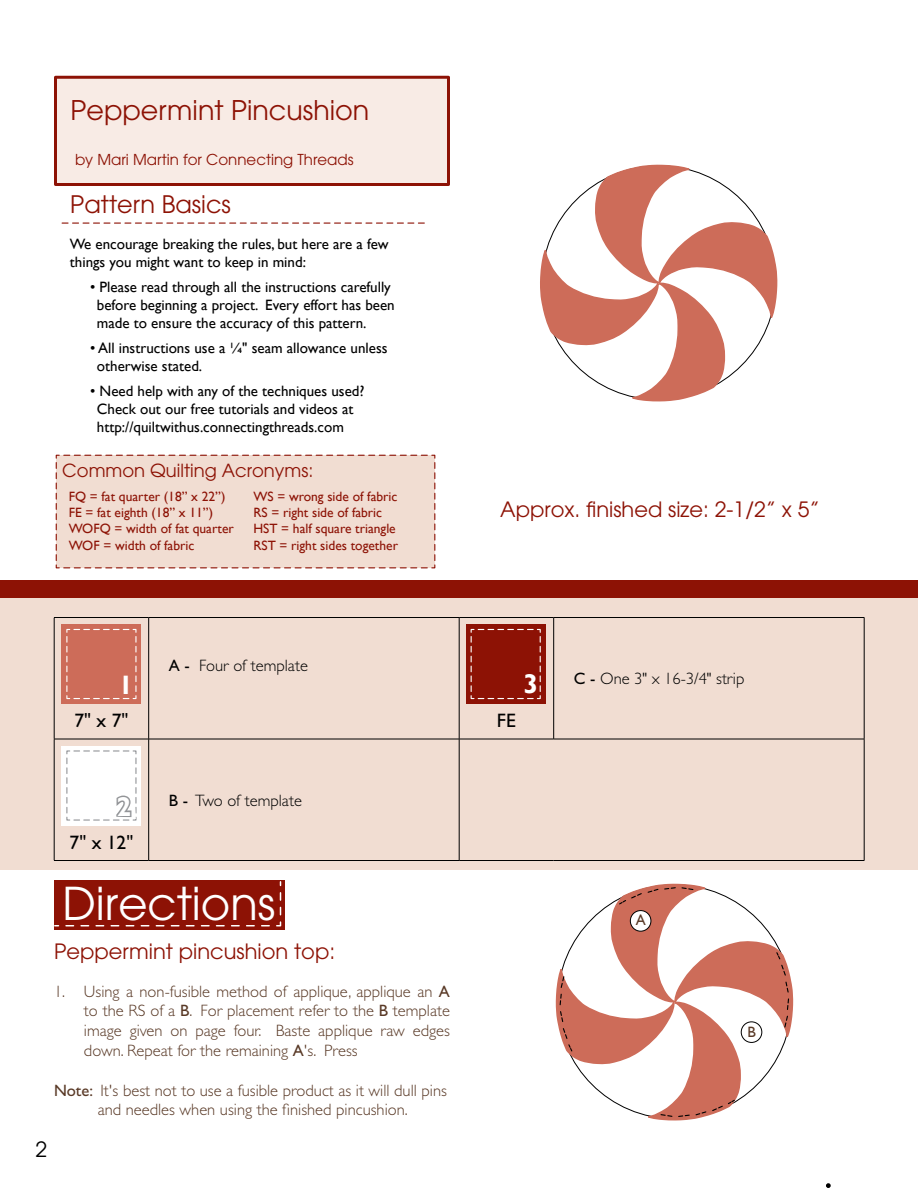
<style>
.page{position:relative;width:918px;height:1188px;background:#fff}
.page>*{position:absolute;margin:0;border:0;box-sizing:border-box;transform-origin:0 0}
.t1{font:45px "Avant Garde";color:#fff}
.t2{font:27px "Avant Garde";color:#8d1205}
.t3{font:700 27px "Gill Sans";color:#fff}
.t4{font:24px "Avant Garde";color:#8d1205}
.t5{font:21px "Avant Garde";color:#8d1205}
.t6{font:21px "Avant Garde";color:#000}
.t7{font:19.5px "Gill Sans";color:#000}
.t8{font:18px "Avant Garde";color:#8d1205}
.t9{font:300 16.5px/19.8px "Gill Sans";color:#593926;text-align:justify}
.t10{font:300 16.5px "Gill Sans";color:#000}
.t11{font:15px/18px "Gill Sans";color:#000}
.t12{font:15px "Avant Garde";color:#8d1205}
.t13{font:15px "Gill Sans";color:#593926}
.t14{font:13.5px/16.2px "Gill Sans";color:#8d1205}
.s1{font-weight:400}
</style>
<div class="page">
<div style="left:54px;top:76px;width:396px;height:110px;background:#f8ebe5;border:3px solid #8d1205"></div>
<div style="left:0;top:591px;width:918px;height:279px;background:#f1ddd2"></div>
<div style="left:0;top:580px;width:918px;height:18px;background:#8d1205"></div>
<svg style="left:62px;top:223px;width:362px;height:1px"></svg>
<hr style="left:54px;top:617px;width:95px;height:1px;background:#000">
<hr style="left:54px;top:618px;width:1px;height:121px;background:#000">
<hr style="left:149px;top:617px;width:310px;height:1px;background:#000">
<hr style="left:148px;top:618px;width:1px;height:121px;background:#000">
<hr style="left:459px;top:617px;width:95px;height:1px;background:#000">
<hr style="left:459px;top:618px;width:1px;height:121px;background:#000">
<hr style="left:554px;top:617px;width:310px;height:1px;background:#000">
<hr style="left:553px;top:618px;width:1px;height:121px;background:#000">
<hr style="left:864px;top:618px;width:1px;height:121px;background:#000">
<hr style="left:54px;top:739px;width:95px;height:1px;background:#000">
<hr style="left:54px;top:739px;width:1px;height:121px;background:#000">
<hr style="left:149px;top:739px;width:310px;height:1px;background:#000">
<hr style="left:148px;top:739px;width:1px;height:121px;background:#000">
<hr style="left:459px;top:739px;width:95px;height:1px;background:#000">
<hr style="left:459px;top:739px;width:1px;height:121px;background:#000">
<hr style="left:554px;top:739px;width:310px;height:1px;background:#000">
<hr style="left:864px;top:739px;width:1px;height:121px;background:#000">
<hr style="left:54px;top:860px;width:95px;height:1px;background:#000">
<hr style="left:149px;top:860px;width:310px;height:1px;background:#000">
<hr style="left:459px;top:860px;width:95px;height:1px;background:#000">
<hr style="left:554px;top:860px;width:310px;height:1px;background:#000">
<div style="left:62px;top:624px;width:79px;height:80px;background:#cd6c59"></div>
<svg style="left:66px;top:628px;width:71px;height:72px"></svg>
<div style="left:106px;top:675px;width:28px;height:21px;background:#cd6c59"></div>
<div style="left:466px;top:624px;width:79px;height:80px;background:#8d1205"></div>
<svg style="left:470px;top:628px;width:71px;height:72px"></svg>
<div style="left:510px;top:675px;width:28px;height:21px;background:#8d1205"></div>
<div style="left:62px;top:746px;width:79px;height:79px;background:#fff"></div>
<svg style="left:66px;top:750px;width:71px;height:71px"></svg>
<div style="left:54px;top:880px;width:231px;height:50px;background:#8d1205"></div>
<svg style="left:54px;top:881px;width:228px;height:46px"></svg>
<div style="left:55px;top:454px;width:381px;height:115px;background:#f1ddd2"></div>
<svg style="left:826px;top:1183px;width:5px;height:5px"></svg>
<svg style="left:555px;top:883px;width:239px;height:238px"></svg>
<div style="left:630px;top:911px;width:21px;height:20px;background:#fff;border-radius:50%"></div>
<div style="left:630px;top:910px;width:21px;height:21px;border:1px solid #000;border-radius:50%"></div>
<div style="left:741px;top:1022px;width:21px;height:20px;background:#fff;border-radius:50%"></div>
<div style="left:741px;top:1022px;width:21px;height:21px;border:1px solid #000;border-radius:50%"></div>
<svg style="left:540px;top:164px;width:238px;height:238px"></svg>
<h2 class="t2" style="left:70px;top:94px;width:300px">Peppermint Pincushion</h2>
<p class="t12" style="left:75px;top:150px;width:280px">by Mari Martin for Connecting Threads</p>
<h3 class="t4" style="left:70px;top:190px;width:162px">Pattern Basics</h3>
<p class="t11" style="left:70px;top:236px;width:320px">We encourage breaking the rules, but here are a few things you might want to keep in mind:</p>
<p class="t11" style="left:97px;top:278px;width:299px;text-indent:-7px">• Please read through all the instructions carefully before beginning a project. Every effort has been made to ensure the accuracy of this pattern.</p>
<p class="t11" style="left:97px;top:339px;width:292px;text-indent:-7px">• All instructions use a ¼" seam allowance unless otherwise stated.</p>
<p class="t11" style="left:97px;top:382px;width:269px;text-indent:-7px">• Need help with any of the techniques used?<br>Check out our free tutorials and videos at http://quiltwithus.connectingthreads.com</p>
<p class="t8" style="left:62px;top:460px;width:253px">Common Quilting Acronyms:</p>
<p class="t14" style="left:253px;top:489px;width:146px">WS = wrong side of fabric<br>RS = right side of fabric<br>HST = half square triangle<br>RST = right sides together</p>
<p class="t14" style="left:69px;top:489px;width:167px">FQ = fat quarter (18” x 22”)<br>FE = fat eighth (18” x 11”)<br>WOFQ = width of fat quarter<br>WOF = width of fabric</p>
<h2 class="t3" style="left:118px;top:669px;width:16px">1</h2>
<h3 class="t7" style="left:74px;top:709px;width:55px">7" x 7"</h3>
<p class="t10" style="left:169px;top:656px;width:140px"><span class="s1">A -</span> Four of template</p>
<h2 class="t3" style="left:116px;top:790px;width:16px">2</h2>
<h3 class="t7" style="left:70px;top:831px;width:65px">7" x 12"</h3>
<p class="t10" style="left:169px;top:791px;width:134px"><span class="s1">B -</span> Two of template</p>
<h1 class="t1" style="left:63px;top:877px;width:214px">Directions</h1>
<h3 class="t5" style="left:54px;top:939px;width:283px">Peppermint pincushion top:</h3>
<p class="t9" style="left:84px;top:981px;width:368px;text-indent:-30px">1. Using a non-fusible method of applique, applique an <span class="s1">A </span>to the RS of a <span class="s1">B</span>. For placement refer to the <span class="s1">B</span> template image given on page four. Baste applique raw edges down. Repeat for the remaining <span class="s1">A</span>'s. Press</p>
<p class="t9" style="left:54px;top:1080px;width:394px;text-align:center"><span class="s1">Note:</span> It's best not to use a fusible product as it will dull pins and needles when using the finished pincushion.</p>
<h3 class="t6" style="left:36px;top:1137px;width:13px">2</h3>
<h3 class="t5" style="left:500px;top:497px;width:321px">Approx. finished size: 2-1/2” x 5”</h3>
<h3 class="t7" style="left:497px;top:709px;width:20px">FE</h3>
<h2 class="t3" style="left:523px;top:668px;width:16px">3</h2>
<p class="t10" style="left:574px;top:670px;width:172px"><span class="s1">C -</span> One 3" x 16-3/4" strip</p>
<p class="t13" style="left:636px;top:912px;width:12px">A</p>
<p class="t13" style="left:747px;top:1023px;width:10px">B</p>
</div>
